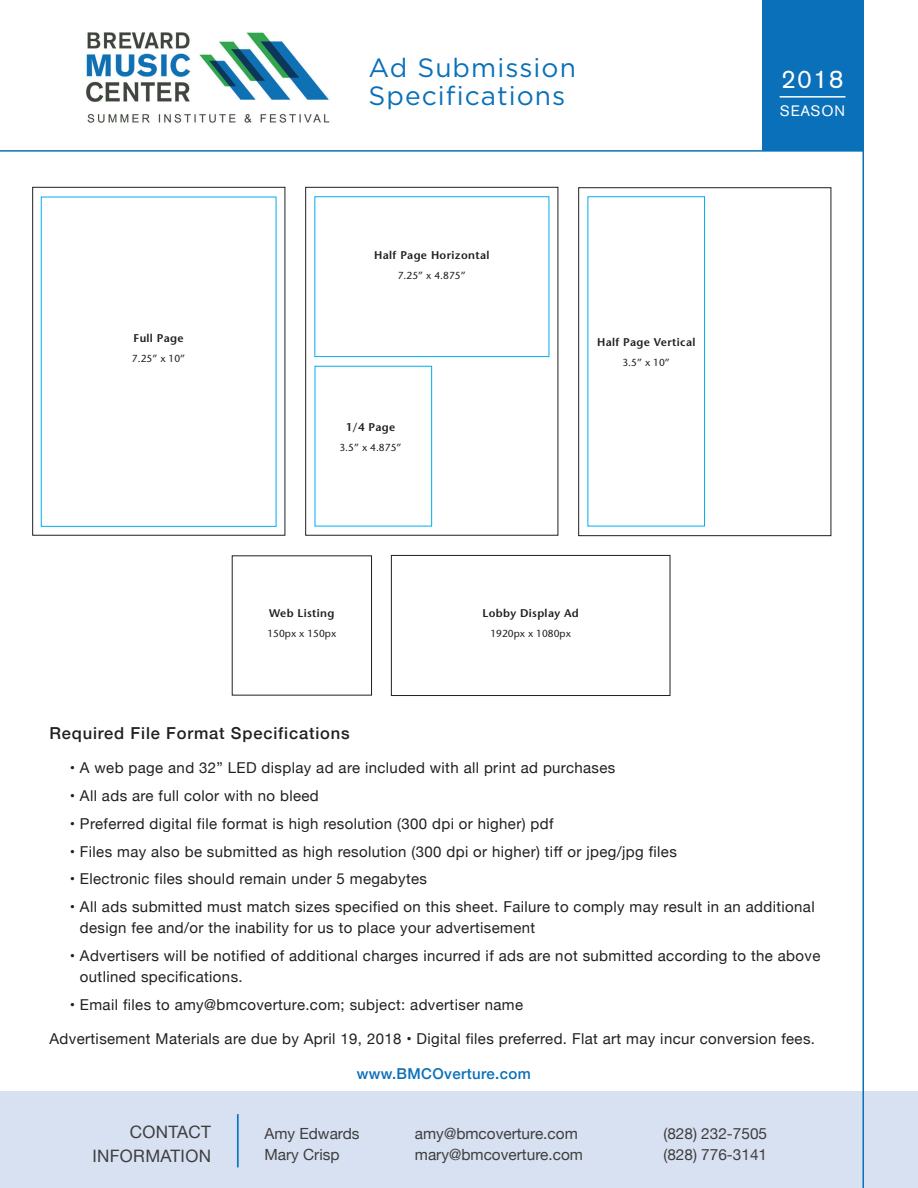
<style>
.page{position:relative;width:918px;height:1188px;background:#fff}
.page>*{position:absolute;margin:0;border:0;box-sizing:border-box;transform-origin:0 0}
.t1{font:26.4px/28.5px "Gotham";letter-spacing:.04em;color:#0970b9}
.t2{font:25.5px "Akzidenz Grotesk BE";color:#fff}
.t3{font:17.1px/24px "Helvetica Neue";letter-spacing:.02em;color:#3e3e3f;text-align:right}
.t4{font:500 16.5px "Helvetica Neue";letter-spacing:.05em;color:#231f20}
.t5{font:15.45px "Helvetica Neue";color:#3e3e3f}
.t6{font:15px/21px "Helvetica Neue";letter-spacing:.025em;color:#231f20}
.t7{font:500 15px "Helvetica Neue";letter-spacing:.025em;color:#0970b9}
.t8{font:15px "Akzidenz Grotesk BE";letter-spacing:.06em;color:#fff}
.t9{font:600 11.25px "Stone Sans";letter-spacing:.03em;color:#231f20}
.t10{font:10.2px "Stone Sans";color:#231f20}
</style>
<div class="page">
<hr style="left:0;top:150px;width:863px;height:2px;background:#0970b9">
<div style="left:315px;top:196px;width:234px;height:161px;border:1px solid #00aeef"></div>
<div style="left:762px;top:0;width:101px;height:150px;background:#0970b9"></div>
<div style="left:32px;top:187px;width:253px;height:349px;border:1px solid #231f20"></div>
<div style="left:305px;top:187px;width:253px;height:349px;border:1px solid #231f20"></div>
<div style="left:578px;top:187px;width:253px;height:349px;border:1px solid #231f20"></div>
<div style="left:588px;top:196px;width:117px;height:330px;border:1px solid #00aeef"></div>
<div style="left:391px;top:555px;width:279px;height:141px;border:1px solid #231f20"></div>
<div style="left:0;top:1092px;width:918px;height:96px;background:#d8e1f1"></div>
<hr style="left:237px;top:1114px;width:2px;height:53px;background:#0c76bd">
<hr style="left:862px;top:0;width:2px;height:1188px;background:#0970b9">
<img style="left:86px;top:32px;width:244px;height:91px">
<hr style="left:780px;top:96px;width:65px;height:2px;background:#fff">
<p class="t9" style="left:134px;top:332px;width:52px">Full Page</p>
<p class="t10" style="left:132px;top:353px;width:55px">7.25” x 10”</p>
<h1 class="t1" style="left:369px;top:53px;width:209px">Ad Submission<br>Specifications</h1>
<p class="t9" style="left:374px;top:249px;width:117px">Half Page Horizontal</p>
<p class="t10" style="left:398px;top:269px;width:70px">7.25” x 4.875”</p>
<p class="t9" style="left:346px;top:421px;width:51px">1/4 Page</p>
<p class="t10" style="left:339px;top:441px;width:64px">3.5” x 4.875”</p>
<p class="t9" style="left:597px;top:335px;width:100px">Half Page Vertical</p>
<p class="t10" style="left:622px;top:356px;width:49px">3.5” x 10”</p>
<p class="t9" style="left:269px;top:607px;width:67px">Web Listing</p>
<p class="t10" style="left:267px;top:628px;width:70px">150px x 150px</p>
<p class="t9" style="left:483px;top:607px;width:98px">Lobby Display Ad</p>
<p class="t10" style="left:490px;top:628px;width:82px">1920px x 1080px</p>
<h2 class="t2" style="left:781px;top:64px;width:64px">2018</h2>
<p class="t8" style="left:780px;top:102px;width:67px">SEASON</p>
<p class="t4" style="left:50px;top:720px;width:302px">Required File Format Specifications</p>
<p class="t6" style="left:70px;top:758px;width:547px">• A web page and 32” LED display ad are included with all print ad purchases</p>
<p class="t6" style="left:70px;top:786px;width:251px">• All ads are full color with no bleed</p>
<p class="t6" style="left:70px;top:814px;width:485px">• Preferred digital file format is high resolution (300 dpi or higher) pdf</p>
<p class="t6" style="left:70px;top:842px;width:609px">• Files may also be submitted as high resolution (300 dpi or higher) tiff or jpeg/jpg files</p>
<p class="t6" style="left:70px;top:869px;width:359px">• Electronic files should remain under 5 megabytes</p>
<p class="t6" style="left:80px;top:897px;width:736px;text-indent:-10px">• All ads submitted must match sizes specified on this sheet. Failure to comply may result in an additional design fee and/or the inability for us to place your advertisement</p>
<p class="t6" style="left:80px;top:946px;width:742px;text-indent:-10px">• Advertisers will be notified of additional charges incurred if ads are not submitted according to the above outlined specifications.</p>
<p class="t6" style="left:70px;top:995px;width:455px">• Email files to amy@bmcoverture.com; subject: advertiser name</p>
<p class="t6" style="left:50px;top:1029px;width:767px">Advertisement Materials are due by April 19, 2018 • Digital files preferred. Flat art may incur conversion fees.</p>
<p class="t7" style="left:357px;top:1061px;width:176px">www.BMCOverture.com</p>
<p class="t3" style="left:92px;top:1121px;width:120px">CONTACT<br>INFORMATION</p>
<p class="t5" style="left:264px;top:1122px;width:97px">Amy Edwards</p>
<p class="t5" style="left:415px;top:1122px;width:164px">amy@bmcoverture.com</p>
<p class="t5" style="left:663px;top:1122px;width:105px">(828) 232-7505</p>
<p class="t5" style="left:264px;top:1143px;width:77px">Mary Crisp</p>
<p class="t5" style="left:415px;top:1143px;width:170px">mary@bmcoverture.com</p>
<p class="t5" style="left:663px;top:1143px;width:105px">(828) 776-3141</p>
</div>
